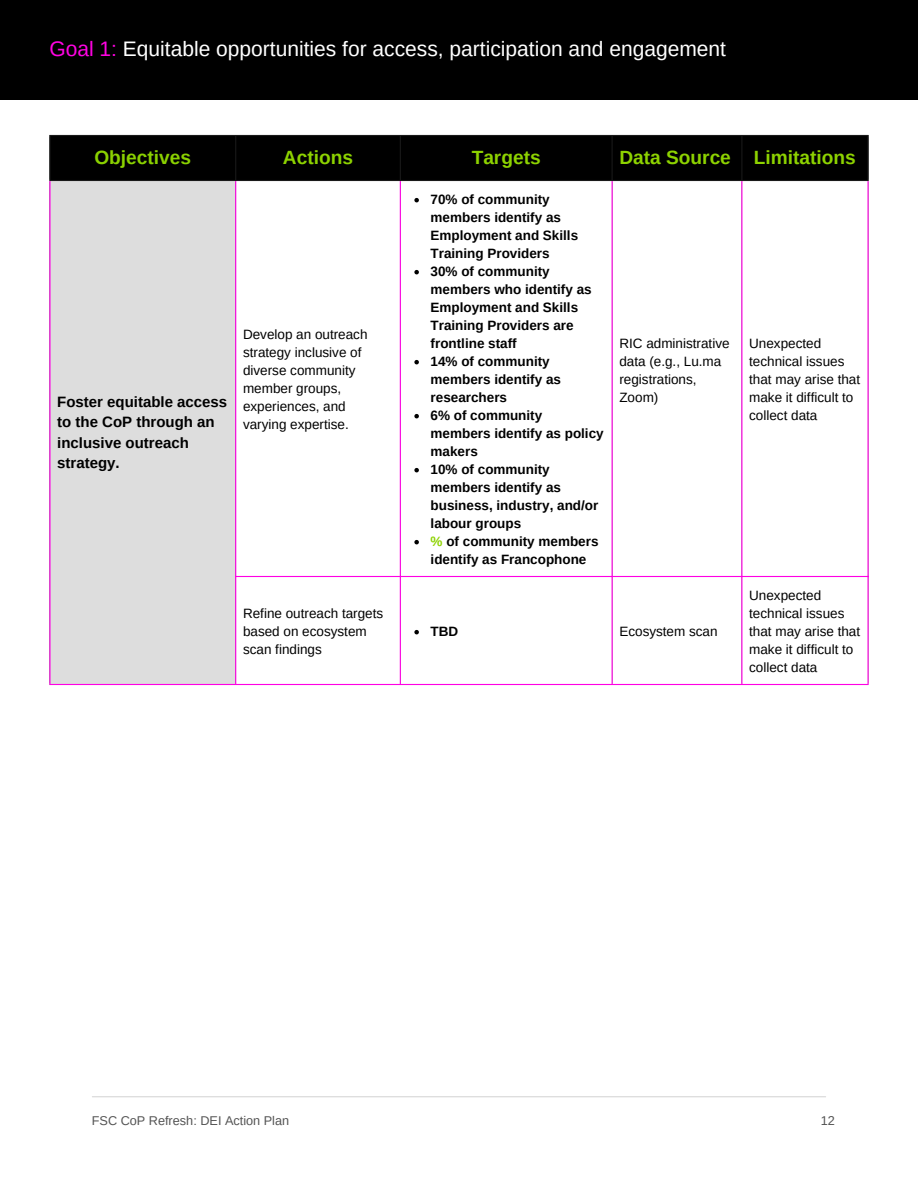
<style>
.page{position:relative;width:918px;height:1188px;background:#fff}
.page>*{position:absolute;margin:0;border:0;box-sizing:border-box;transform-origin:0 0}
.t1{font:21px "Arimo";color:#fff}
.t2{font:700 19.2px "Arimo";color:#8dd200}
.t3{font:700 19.2px "Arimo";color:#8ad100}
.t4{font:700 15px/20.2px "Arimo";color:#000}
.t5{font:13.5px/18px "Arimo";color:#000}
.t6{font:700 13.5px/18px "Arimo";color:#000}
.t7{font:12.75px "Arimo";color:#545454}
.s1{color:#ff03e2}
.s2{color:#8dd200}
</style>
<div class="page">
<hr style="left:92px;top:1096px;width:734px;height:1px;background:#545454">
<div style="left:51px;top:136px;width:816px;height:44px;background:#000"></div>
<div style="left:50px;top:180px;width:186px;height:505px;background:#ddd"></div>
<svg style="left:414px;top:198px;width:5px;height:4px"></svg>
<svg style="left:414px;top:270px;width:5px;height:4px"></svg>
<svg style="left:414px;top:360px;width:5px;height:4px"></svg>
<svg style="left:414px;top:414px;width:5px;height:4px"></svg>
<svg style="left:414px;top:468px;width:5px;height:4px"></svg>
<svg style="left:414px;top:540px;width:5px;height:4px"></svg>
<svg style="left:414px;top:630px;width:5px;height:4px"></svg>
<hr style="left:49px;top:136px;width:2px;height:44px;background:#191919">
<hr style="left:235px;top:136px;width:1px;height:44px;background:#191919">
<hr style="left:400px;top:136px;width:1px;height:44px;background:#191919">
<hr style="left:612px;top:136px;width:1px;height:44px;background:#191919">
<hr style="left:741px;top:136px;width:1px;height:44px;background:#191919">
<hr style="left:867px;top:136px;width:2px;height:44px;background:#191919">
<hr style="left:49px;top:135px;width:820px;height:1px;background:#191919">
<hr style="left:49px;top:180px;width:820px;height:1px;background:#191919">
<hr style="left:49px;top:181px;width:2px;height:503px;background:#ff00e4">
<hr style="left:235px;top:181px;width:1px;height:503px;background:#ff00e4">
<hr style="left:400px;top:181px;width:1px;height:503px;background:#ff00e4">
<hr style="left:612px;top:181px;width:1px;height:503px;background:#ff00e4">
<hr style="left:741px;top:181px;width:1px;height:503px;background:#ff00e4">
<hr style="left:867px;top:181px;width:2px;height:503px;background:#ff00e4">
<hr style="left:235px;top:576px;width:634px;height:1px;background:#ff00e4">
<hr style="left:49px;top:684px;width:820px;height:1px;background:#ff00e4">
<div style="left:0;top:0;width:918px;height:99px;background:#000"></div>
<p class="t1" style="left:49px;top:37px;width:678px"><span class="s1">Goal 1:</span> Equitable opportunities for access, participation and engagement</p>
<p class="t3" style="left:94px;top:147px;width:98px">Objectives</p>
<p class="t2" style="left:283px;top:147px;width:72px">Actions</p>
<p class="t2" style="left:472px;top:147px;width:71px">Targets</p>
<p class="t2" style="left:619px;top:147px;width:113px">Data Source</p>
<p class="t2" style="left:754px;top:147px;width:103px">Limitations</p>
<p class="t4" style="left:57px;top:392px;width:172px">Foster equitable access to the CoP through an inclusive outreach strategy.</p>
<p class="t5" style="left:243px;top:325px;width:126px">Develop an outreach strategy inclusive of diverse community member groups, experiences, and varying expertise.</p>
<p class="t5" style="left:243px;top:604px;width:142px">Refine outreach targets based on ecosystem scan findings</p>
<p class="t6" style="left:431px;top:190px;width:149px">70% of community members identify as<br>Employment and Skills<br>Training Providers</p>
<p class="t6" style="left:431px;top:262px;width:163px">30% of community members who identify as<br>Employment and Skills<br>Training Providers are frontline staff</p>
<p class="t6" style="left:431px;top:352px;width:132px">14% of community members identify as researchers</p>
<p class="t6" style="left:431px;top:406px;width:175px">6% of community members identify as policy makers</p>
<p class="t6" style="left:431px;top:460px;width:169px">10% of community members identify as business, industry, and/or labour groups</p>
<p class="t6" style="left:431px;top:532px;width:169px"><span class="s2">%</span> of community members identify as Francophone</p>
<p class="t5" style="left:619px;top:334px;width:112px">RIC administrative data (e.g., Lu.ma registrations,<br>Zoom)</p>
<p class="t5" style="left:749px;top:334px;width:112px">Unexpected technical issues that may arise that make it difficult to collect data</p>
<p class="t6" style="left:431px;top:622px;width:29px">TBD</p>
<p class="t5" style="left:619px;top:622px;width:100px">Ecosystem scan</p>
<p class="t5" style="left:749px;top:586px;width:112px">Unexpected technical issues that may arise that make it difficult to collect data</p>
<p class="t7" style="left:92px;top:1114px;width:199px">FSC CoP Refresh: DEI Action Plan</p>
<h1 class="t7" style="left:821px;top:1114px;width:16px">12</h1>
</div>
